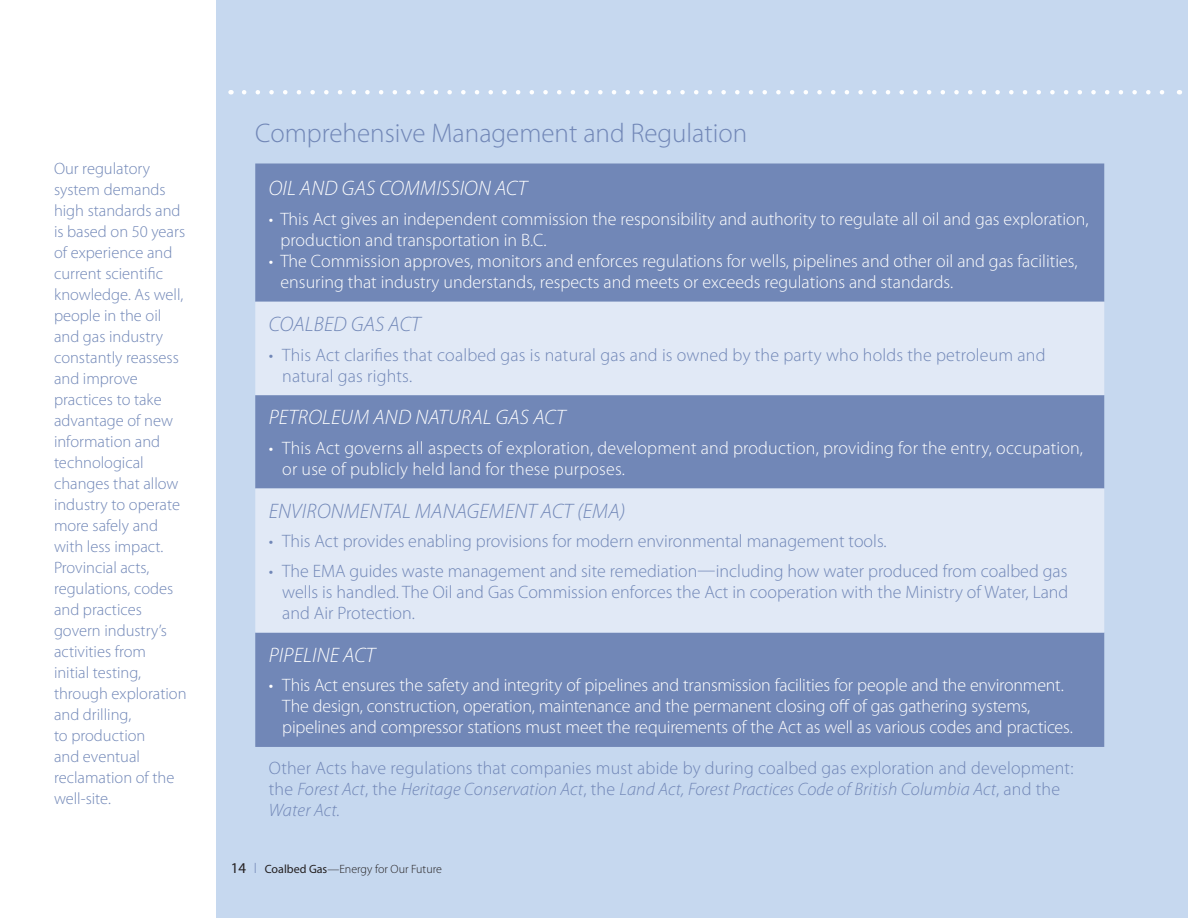
<style>
.page{position:relative;width:1188px;height:918px;background:#fff}
.page>*{position:absolute;margin:0;border:0;box-sizing:border-box;transform-origin:0 0}
.t1{font:300 27px "Myriad Pro";color:#7187b7}
.t2{font:italic 300 21px "Myriad Pro";letter-spacing:.01em;color:#fff}
.t3{font:italic 300 21px "Myriad Pro";letter-spacing:.01em;color:#7187b7}
.t4{font:300 18px/21px "Myriad Pro";color:#fff}
.t5{font:300 18px/21px "Myriad Pro";color:#7187b7}
.t6{font:300 16.5px/21px "Myriad Pro";color:#7187b7}
.t7{font:300 12px "Myriad Pro";color:#231f20}
.s1{font-style:italic}
.s2{font-weight:400;font-size:15px}
.s3{font-size:15px;color:#7187b7}
.s4{font-weight:400}
</style>
<div class="page">
<div style="left:216px;top:0;width:972px;height:918px;background:#c6d8ef"></div>
<div style="left:255px;top:164px;width:849px;height:583px;background:#7187b7"></div>
<svg style="left:255px;top:302px;width:849px;height:331px;background:#c1cde4"></svg>
<svg style="left:244px;top:90px;width:921px;height:4px"></svg>
<p class="t6" style="left:54px;top:159px;width:134px">Our regulatory system demands high standards and is based on 50 years of experience and current scientific knowledge. As well, people in the oil and gas industry constantly reassess and improve practices to take advantage of new information and technological changes that allow industry to operate more safely and with less impact.<br>Provincial acts, regulations, codes and practices govern industry’s activities from<br>initial testing, through exploration and drilling,<br>to production<br>and eventual reclamation of the well-site.</p>
<h1 class="t1" style="left:255px;top:118px;width:494px">Comprehensive Management and Regulation</h1>
<p class="t2" style="left:269px;top:177px;width:260px">OIL AND GAS COMMISSION ACT</p>
<p class="t4" style="left:281px;top:209px;width:809px;text-indent:-12px">• This Act gives an independent commission the responsibility and authority to regulate all oil and gas exploration, production and transportation in B.C.</p>
<p class="t4" style="left:281px;top:251px;width:798px;text-indent:-12px">• The Commission approves, monitors and enforces regulations for wells, pipelines and other oil and gas facilities, ensuring that industry understands, respects and meets or exceeds regulations and standards.</p>
<p class="t3" style="left:269px;top:313px;width:153px">COALBED GAS ACT</p>
<p class="t5" style="left:282px;top:344px;width:765px">This Act clarifies that coalbed gas is natural gas and is owned by the party who holds the petroleum and natural gas rights.</p>
<p class="t5" style="left:269px;top:344px;width:6px">•</p>
<p class="t2" style="left:269px;top:406px;width:298px">PETROLEUM AND NATURAL GAS ACT</p>
<p class="t4" style="left:282px;top:438px;width:802px">This Act governs all aspects of exploration, development and production, providing for the entry, occupation, or use of publicly held land for these purposes.</p>
<p class="t4" style="left:269px;top:438px;width:6px">•</p>
<p class="t3" style="left:269px;top:500px;width:358px">ENVIRONMENTAL MANAGEMENT ACT (EMA)</p>
<p class="t5" style="left:282px;top:527px;width:787px;line-height:29.7px">This Act provides enabling provisions for modern environmental management tools.<br>The EMA guides waste management and site remediation—including how water produced from coalbed gas</p>
<p class="t5" style="left:282px;top:582px;width:788px">wells is handled. The Oil and Gas Commission enforces the Act in cooperation with the Ministry of Water, Land and Air Protection.</p>
<p class="t5" style="left:269px;top:527px;width:6px;line-height:29.7px">• •</p>
<p class="t2" style="left:269px;top:644px;width:108px">PIPELINE ACT</p>
<p class="t4" style="left:282px;top:675px;width:792px">This Act ensures the safety and integrity of pipelines and transmission facilities for people and the environment.<br>The design, construction, operation, maintenance and the permanent closing off of gas gathering systems, pipelines and compressor stations must meet the requirements of the Act as well as various codes and practices.</p>
<p class="t4" style="left:269px;top:675px;width:6px">•</p>
<p class="t5" style="left:269px;top:758px;width:806px">Other Acts have regulations that companies must abide by during coalbed gas exploration and development: the <span class="s1">Forest Act</span>, the <span class="s1">Heritage Conservation Act</span>, the <span class="s1">Land Act, Forest Practices Code of British Columbia Act</span>, and the<br><span class="s1">Water Act.</span></p>
<p class="t7" style="left:231px;top:862px;width:213px"><span class="s2">14</span> <span class="s3">I</span> <span class="s4">Coalbed Gas</span>—Energy for Our Future</p>
</div>
